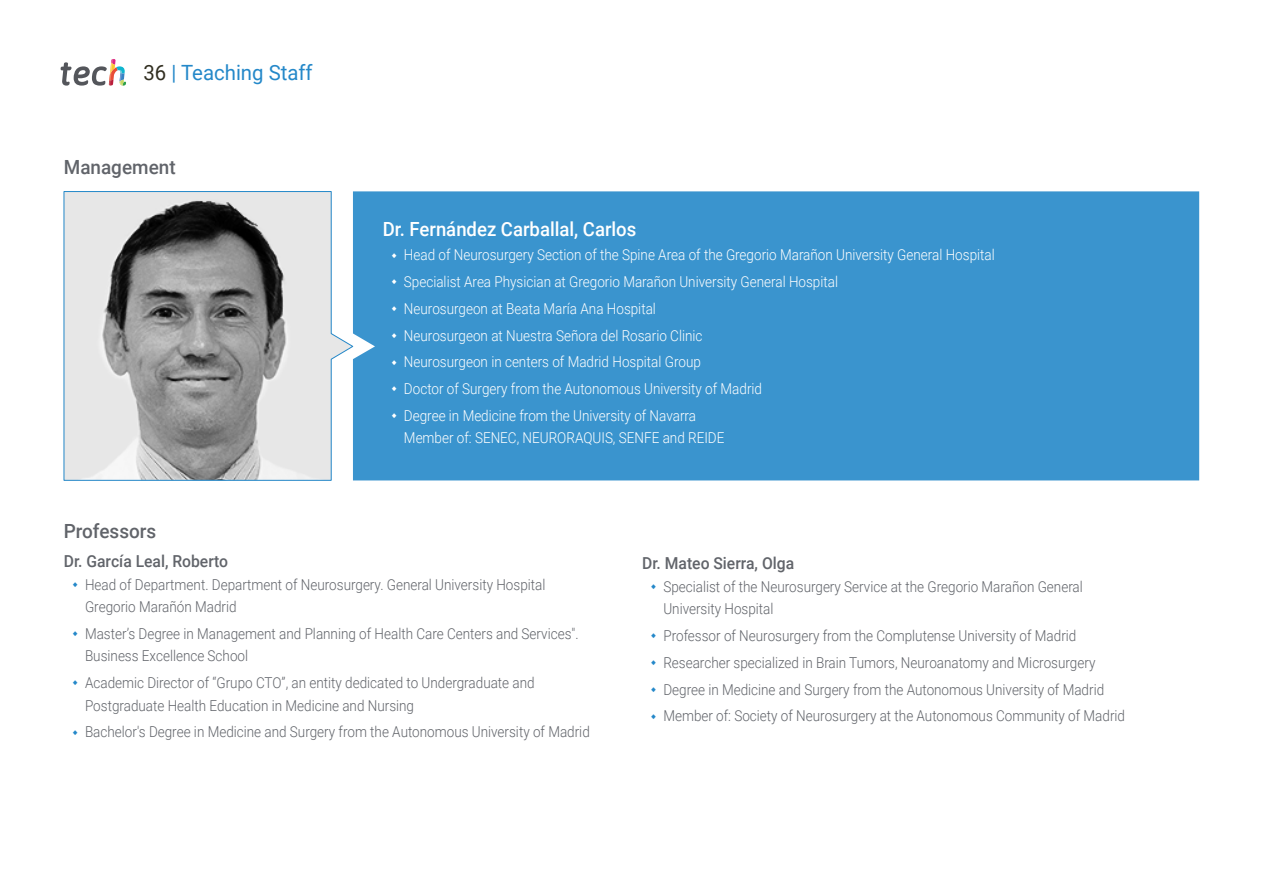
<style>
.page{position:relative;width:1263px;height:893px;background:#fff}
.page>*{position:absolute;margin:0;border:0;box-sizing:border-box;transform-origin:0 0}
.t1{font:21px "Roboto";color:#2488c9}
.t2{font:500 19.5px "Roboto";color:#fff;scale:.95 1}
.t3{font:500 19.5px "Roboto";color:#61646a}
.t4{font:500 16.5px "Roboto";color:#61646a;scale:.95 1}
.t5{font:300 15px/22.5px "Roboto";color:#61646a;scale:.9 1}
.t6{font:300 15px/26.7px "Roboto";color:#fff;scale:.9 1}
.s1{color:#312e20}
</style>
<div class="page">
<div style="left:353px;top:191px;width:846px;height:289px;background:#3a94ce"></div>
<svg style="left:64px;top:191px;width:289px;height:290px;background:#b4b5b6"></svg>
<svg style="left:61px;top:59px;width:65px;height:27px"></svg>
<svg style="left:392px;top:253px;width:5px;height:5px"></svg>
<svg style="left:392px;top:279px;width:5px;height:5px"></svg>
<svg style="left:392px;top:306px;width:5px;height:5px"></svg>
<svg style="left:392px;top:333px;width:5px;height:5px"></svg>
<svg style="left:392px;top:360px;width:5px;height:5px"></svg>
<svg style="left:392px;top:386px;width:5px;height:5px"></svg>
<svg style="left:392px;top:413px;width:5px;height:5px"></svg>
<h1 class="t1" style="left:144px;top:57px;width:171px"><span class="s1">36</span> | Teaching Staff</h1>
<h2 class="t3" style="left:64px;top:154px;width:113px">Management</h2>
<h2 class="t2" style="left:383px;top:215px;width:268px">Dr. Fernández Carballal, Carlos</h2>
<p class="t6" style="left:404px;top:241px;width:658px">Head of Neurosurgery Section of the Spine Area of the Gregorio Marañon University General Hospital Specialist Area Physician at Gregorio Marañon University General Hospital<br>Neurosurgeon at Beata María Ana Hospital<br>Neurosurgeon at Nuestra Señora del Rosario Clinic<br>Neurosurgeon in centers of Madrid Hospital Group<br>Doctor of Surgery from the Autonomous University of Madrid<br>Degree in Medicine from the University of Navarra</p>
<p class="t6" style="left:404px;top:424px;width:358px">Member of: SENEC, NEURORAQUIS, SENFE and REIDE</p>
<h2 class="t3" style="left:64px;top:517px;width:94px">Professors</h2>
<p class="t4" style="left:64px;top:550px;width:175px">Dr. García Leal, Roberto</p>
<p class="t5" style="left:85px;top:572px;width:513px">Head of Department. Department of Neurosurgery. General University Hospital<br>Gregorio Marañón Madrid</p>
<p class="t5" style="left:85px;top:622px;width:550px">Master’s Degree in Management and Planning of Health Care Centers and Services".<br>Business Excellence School</p>
<p class="t5" style="left:85px;top:671px;width:501px">Academic Director of “Grupo CTO”, an entity dedicated to Undergraduate and<br>Postgraduate Health Education in Medicine and Nursing</p>
<p class="t5" style="left:85px;top:720px;width:562px">Bachelor's Degree in Medicine and Surgery from the Autonomous University of Madrid</p>
<p class="t4" style="left:642px;top:552px;width:162px">Dr. Mateo Sierra, Olga</p>
<p class="t5" style="left:663px;top:575px;width:468px">Specialist of the Neurosurgery Service at the Gregorio Marañon General<br>University Hospital</p>
<p class="t5" style="left:663px;top:622px;width:514px;line-height:26.7px">Professor of Neurosurgery from the Complutense University of Madrid Researcher specialized in Brain Tumors, Neuroanatomy and Microsurgery Degree in Medicine and Surgery from the Autonomous University of Madrid Member of: Society of Neurosurgery at the Autonomous Community of Madrid</p>
</div>
